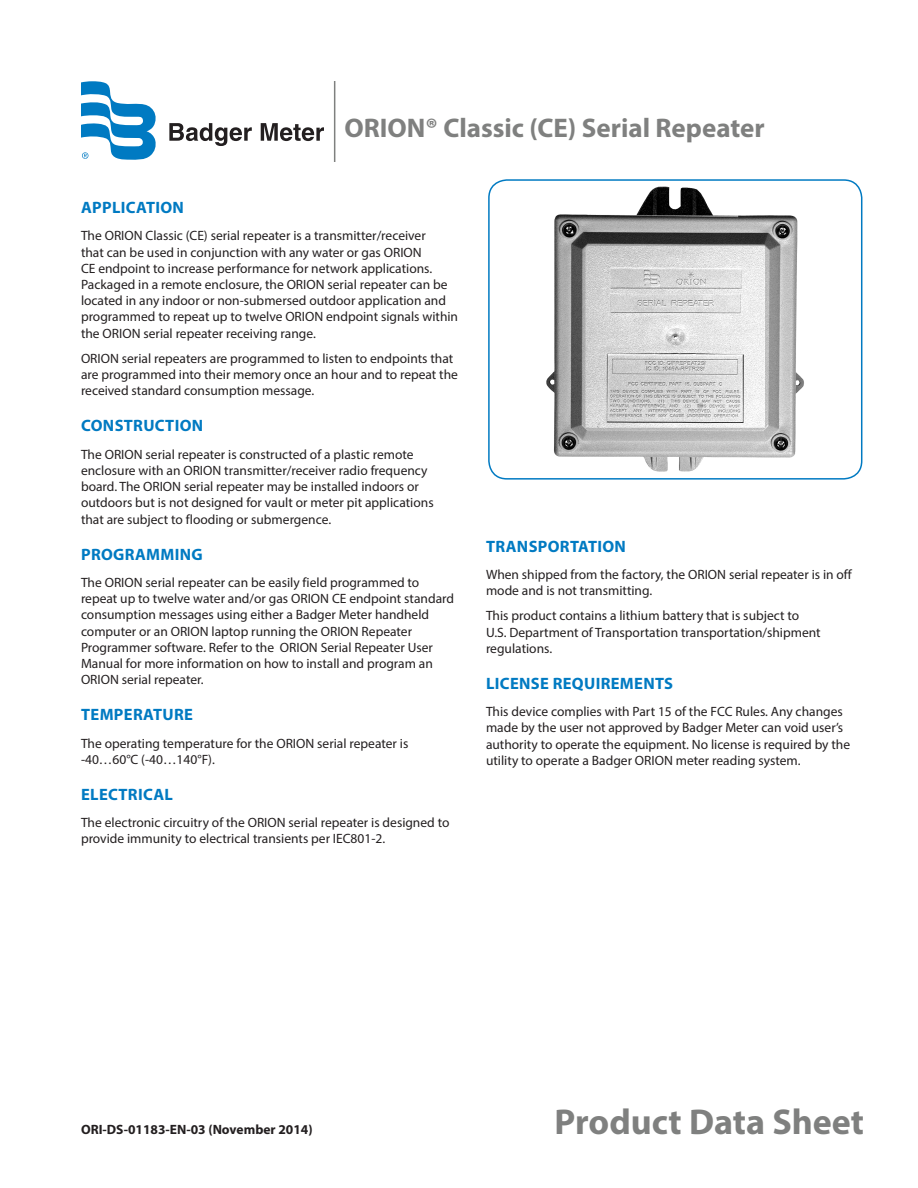
<style>
.page{position:relative;width:918px;height:1188px;background:#fff}
.page>*{position:absolute;margin:0;border:0;box-sizing:border-box;transform-origin:0 0}
.t1{font:700 36px "Myriad Pro";color:#7f807f}
.t2{font:700 27px "Myriad Pro";color:#7f807f}
.t3{font:700 16.5px "Myriad Pro";letter-spacing:.02em;color:#007ac2}
.t4{font:13.5px/16.2px "Myriad Pro";color:#231f20}
.t5{font:700 13.5px "Myriad Pro";color:#231f20}
</style>
<div class="page">
<svg style="left:169px;top:123px;width:83px;height:23px"></svg>
<svg style="left:261px;top:123px;width:63px;height:18px"></svg>
<svg style="left:81px;top:81px;width:75px;height:79px"></svg>
<hr style="left:334px;top:81px;width:1px;height:81px;background:#7f807f">
<div style="left:488px;top:179px;width:374px;height:301px;border:2px solid #007ac2;border-radius:18px"></div>
<img style="left:546px;top:186px;width:258px;height:286px">
<h2 class="t2" style="left:345px;top:110px;width:422px">ORION® Classic (CE) Serial Repeater</h2>
<p class="t3" style="left:81px;top:197px;width:104px">APPLICATION</p>
<p class="t4" style="left:81px;top:228px;width:379px">The ORION Classic (CE) serial repeater is a transmitter/receiver<br>that can be used in conjunction with any water or gas ORION<br>CE endpoint to increase performance for network applications.<br>Packaged in a remote enclosure, the ORION serial repeater can be located in any indoor or non-submersed outdoor application and programmed to repeat up to twelve ORION endpoint signals within the ORION serial repeater receiving range.</p>
<p class="t4" style="left:81px;top:350px;width:379px">ORION serial repeaters are programmed to listen to endpoints that are programmed into their memory once an hour and to repeat the received standard consumption message.</p>
<p class="t3" style="left:81px;top:415px;width:124px">CONSTRUCTION</p>
<p class="t4" style="left:81px;top:446px;width:354px">The ORION serial repeater is constructed of a plastic remote enclosure with an ORION transmitter/receiver radio frequency board. The ORION serial repeater may be installed indoors or outdoors but is not designed for vault or meter pit applications that are subject to flooding or submergence.</p>
<p class="t3" style="left:81px;top:543px;width:123px">PROGRAMMING</p>
<p class="t4" style="left:81px;top:574px;width:375px">The ORION serial repeater can be easily field programmed to repeat up to twelve water and/or gas ORION CE endpoint standard consumption messages using either a Badger Meter handheld computer or an ORION laptop running the ORION Repeater Programmer software. Refer to the ORION Serial Repeater User Manual for more information on how to install and program an ORION serial repeater.</p>
<p class="t3" style="left:81px;top:704px;width:113px">TEMPERATURE</p>
<p class="t4" style="left:81px;top:735px;width:329px">The operating temperature for the ORION serial repeater is -40…60°C (-40…140°F).</p>
<p class="t3" style="left:81px;top:783px;width:93px">ELECTRICAL</p>
<p class="t4" style="left:81px;top:814px;width:370px">The electronic circuitry of the ORION serial repeater is designed to provide immunity to electrical transients per IEC801-2.</p>
<p class="t3" style="left:486px;top:535px;width:141px">TRANSPORTATION</p>
<p class="t4" style="left:486px;top:566px;width:367px">When shipped from the factory, the ORION serial repeater is in off mode and is not transmitting.</p>
<p class="t4" style="left:486px;top:608px;width:336px">This product contains a lithium battery that is subject to<br>U.S. Department of Transportation transportation/shipment regulations.</p>
<p class="t3" style="left:486px;top:673px;width:189px">LICENSE REQUIREMENTS</p>
<p class="t4" style="left:486px;top:703px;width:366px">This device complies with Part 15 of the FCC Rules. Any changes made by the user not approved by Badger Meter can void user’s authority to operate the equipment. No license is required by the utility to operate a Badger ORION meter reading system.</p>
<p class="t5" style="left:81px;top:1121px;width:233px">ORI-DS-01183-EN-03 (November 2014)</p>
<h1 class="t1" style="left:555px;top:1098px;width:311px">Product Data Sheet</h1>
</div>
